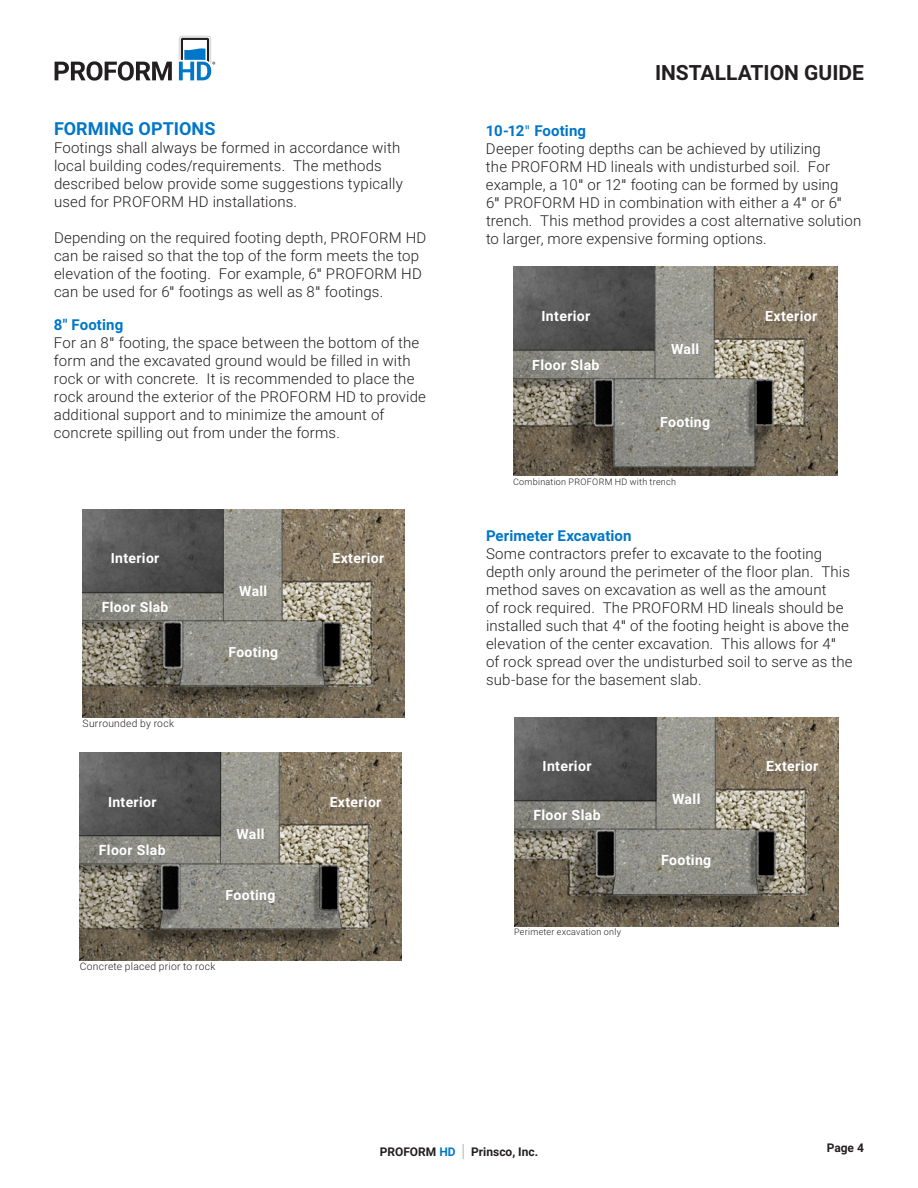
<style>
.page{position:relative;width:918px;height:1188px;background:#fff}
.page>*{position:absolute;margin:0;border:0;box-sizing:border-box;transform-origin:0 0}
.t1{font:700 21px "Roboto";color:#231f20}
.t2{font:700 18px "Roboto";letter-spacing:.005em;color:#0076c8}
.t3{font:300 15px/18px "Roboto";letter-spacing:.01em;color:#231f20}
.t4{font:700 15px "Roboto";letter-spacing:.005em;color:#0076c8}
.t5{font:700 14.1px "Roboto";letter-spacing:.025em;color:#fff}
.t6{font:700 13.95px "Roboto";letter-spacing:.025em;color:#fff}
.t7{font:700 12px "Roboto";color:#231f20}
.t8{font:300 10.2px "Roboto";letter-spacing:.03em;color:#231f20}
.t9{font:300 9px "Roboto";letter-spacing:.03em;color:#231f20}
.s1{font-family:"Helvetica Neue"}
.s2{font-weight:700;color:#0076c8}
.s3{font-family:"Helvetica Neue";font-weight:400;color:#0076c8}
.s4{font-family:"Helvetica Neue";font-weight:400}
.s5{color:#0076c8}
.s6{font-weight:100;font-size:18px;color:#6c6d70}
</style>
<div class="page">
<svg style="left:55px;top:61px;width:117px;height:20px"></svg>
<svg style="left:179px;top:36px;width:36px;height:44px"></svg>
<img style="left:83px;top:510px;width:322px;height:207px">
<hr style="left:223px;top:510px;width:1px;height:110px;background:#939598">
<hr style="left:282px;top:510px;width:1px;height:110px;background:#939598">
<svg style="left:83px;top:580px;width:290px;height:107px;background:#858278"></svg>
<img style="left:80px;top:753px;width:322px;height:207px">
<hr style="left:220px;top:753px;width:1px;height:111px;background:#939598">
<hr style="left:279px;top:753px;width:1px;height:111px;background:#939598">
<svg style="left:80px;top:823px;width:290px;height:107px;background:#858379"></svg>
<img style="left:513px;top:267px;width:325px;height:209px">
<hr style="left:654px;top:267px;width:2px;height:111px;background:#939598">
<hr style="left:714px;top:267px;width:1px;height:111px;background:#939598">
<svg style="left:513px;top:338px;width:293px;height:129px;background:#817d73"></svg>
<img style="left:514px;top:717px;width:325px;height:209px">
<hr style="left:656px;top:717px;width:1px;height:112px;background:#939598">
<hr style="left:715px;top:717px;width:1px;height:112px;background:#939598">
<svg style="left:514px;top:788px;width:293px;height:108px;background:#827f75"></svg>
<p class="t2" style="left:54px;top:116px;width:163px">FORMING OPTIONS</p>
<p class="t3" style="left:54px;top:138px;width:350px">Footings shall always be formed in accordance with local building codes/requirements. The methods described below provide some suggestions typically used for PROFORM HD installations.</p>
<p class="t3" style="left:54px;top:228px;width:374px">Depending on the required footing depth, PROFORM HD can be raised so that the top of the form meets the top elevation of the footing. For example, 6<span class="s1">"</span> PROFORM HD can be used for 6<span class="s1">"</span> footings as well as 8<span class="s1">"</span> footings.</p>
<p class="t3" style="left:54px;top:315px;width:374px"><span class="s2">8" Footing<br></span>For an 8<span class="s1">"</span> footing, the space between the bottom of the form and the excavated ground would be filled in with rock or with concrete. It is recommended to place the rock around the exterior of the PROFORM HD to provide additional support and to minimize the amount of concrete spilling out from under the forms.</p>
<p class="t6" style="left:111px;top:549px;width:50px">Interior</p>
<p class="t6" style="left:102px;top:597px;width:68px">Floor Slab</p>
<p class="t8" style="left:83px;top:716px;width:93px">Surrounded by rock</p>
<p class="t6" style="left:239px;top:581px;width:30px">Wall</p>
<p class="t6" style="left:228px;top:642px;width:51px">Footing</p>
<p class="t6" style="left:108px;top:792px;width:50px">Interior</p>
<p class="t6" style="left:99px;top:840px;width:68px">Floor Slab</p>
<p class="t6" style="left:236px;top:824px;width:30px">Wall</p>
<p class="t6" style="left:226px;top:885px;width:51px">Footing</p>
<p class="t8" style="left:80px;top:959px;width:137px">Concrete placed prior to rock</p>
<p class="t6" style="left:333px;top:549px;width:53px">Exterior</p>
<p class="t6" style="left:330px;top:792px;width:53px">Exterior</p>
<h1 class="t1" style="left:655px;top:58px;width:210px">INSTALLATION GUIDE</h1>
<p class="t3" style="left:486px;top:121px;width:377px"><span class="s2">10-12</span><span class="s3">"</span> <span class="s2">Footing<br></span>Deeper footing depths can be achieved by utilizing<br>the PROFORM HD lineals with undisturbed soil. For example, a 10<span class="s1">"</span> or 12<span class="s1">"</span> footing can be formed by using<br>6<span class="s4">"</span> PROFORM HD in combination with either a 4<span class="s1">"</span> or 6<span class="s1">" </span>trench. This method provides a cost alternative solution to larger, more expensive forming options.</p>
<p class="t5" style="left:541px;top:306px;width:50px">Interior</p>
<p class="t5" style="left:532px;top:355px;width:69px">Floor Slab</p>
<p class="t5" style="left:671px;top:339px;width:30px">Wall</p>
<p class="t5" style="left:660px;top:412px;width:52px">Footing</p>
<p class="t9" style="left:513px;top:475px;width:165px">Combination PROFORM HD with trench</p>
<p class="t5" style="left:765px;top:306px;width:54px">Exterior</p>
<p class="t4" style="left:486px;top:525px;width:147px">Perimeter Excavation</p>
<p class="t3" style="left:486px;top:544px;width:368px">Some contractors prefer to excavate to the footing depth only around the perimeter of the floor plan. This method saves on excavation as well as the amount<br>of rock required. The PROFORM HD lineals should be installed such that 4<span class="s1">"</span> of the footing height is above the elevation of the center excavation. This allows for 4<span class="s1">" </span>of rock spread over the undisturbed soil to serve as the sub-base for the basement slab.</p>
<p class="t5" style="left:543px;top:756px;width:50px">Interior</p>
<p class="t5" style="left:533px;top:805px;width:69px">Floor Slab</p>
<p class="t9" style="left:514px;top:926px;width:108px">Perimeter excavation only</p>
<p class="t5" style="left:672px;top:789px;width:30px">Wall</p>
<p class="t5" style="left:661px;top:850px;width:52px">Footing</p>
<p class="t5" style="left:766px;top:756px;width:54px">Exterior</p>
<p class="t7" style="left:380px;top:1143px;width:160px">PROFORM <span class="s5">HD</span> <span class="s6">|</span> Prinsco, Inc.</p>
<p class="t7" style="left:827px;top:1139px;width:39px">Page 4</p>
</div>
